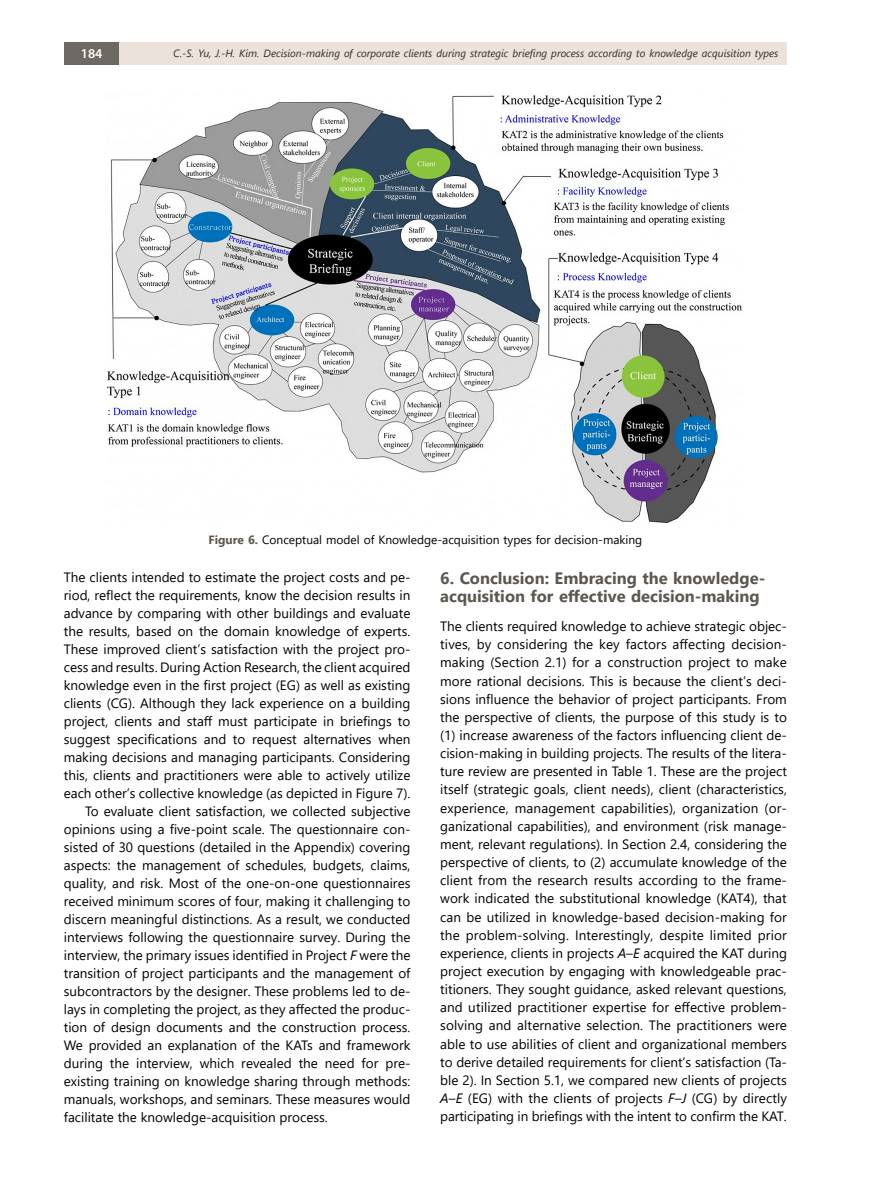
<style>
.page{position:relative;width:872px;height:1191px;background:#fff}
.page>*{position:absolute;margin:0;border:0;box-sizing:border-box;transform-origin:0 0}
._01{font:700 16.5px/18px "Segoe UI";color:#5c5750}
._00{font:13.5px/18px "Segoe UI";color:#000;text-align:justify}
.t1{font:600 13.5px "Myriad Pro";color:#fff}
.Figure{font:12px "Segoe UI";color:#000}
.t2{font:italic 10.5px "Segoe UI";color:#302d25}
.s1{font-weight:700;color:#5c5750}
.s2{font-style:italic}
</style>
<div class="page">
<div style="left:64px;top:43px;width:55px;height:22px;background:#6d6861"></div>
<div style="left:119px;top:43px;width:668px;height:22px;background:#ebe3db"></div>
<img style="left:107px;top:95px;width:635px;height:428px">
<p class="t1" style="left:81px;top:45px;width:23px">184</p>
<p class="t2" style="left:173px;top:43px;width:606px">C.-S. Yu, J.-H. Kim. Decision-making of corporate clients during strategic briefing process according to knowledge acquisition types</p>
<p class="Figure" style="left:208px;top:528px;width:435px"><span class="s1">Figure 6.</span> Conceptual model of Knowledge-acquisition types for decision-making</p>
<p class="_00" style="left:64px;top:567px;width:348px">The clients intended to estimate the project costs and pe&shy;riod, reflect the requirements, know the decision results in advance by comparing with other buildings and evaluate the results, based on the domain knowledge of experts.<br>These improved client’s satisfaction with the project pro&shy;cess and results. During Action Research, the client acquired knowledge even in the first project (EG) as well as existing clients (CG). Although they lack experience on a building project, clients and staff must participate in briefings to suggest specifications and to request alternatives when making decisions and managing participants. Considering this, clients and practitioners were able to actively utilize each other’s collective knowledge (as depicted in Figure 7).</p>
<p class="_00" style="left:64px;top:801px;width:348px;text-indent:21px">To evaluate client satisfaction, we collected subjective opinions using a five-point scale. The questionnaire con&shy;sisted of 30 questions (detailed in the Appendix) covering aspects: the management of schedules, budgets, claims, quality, and risk. Most of the one-on-one questionnaires received minimum scores of four, making it challenging to discern meaningful distinctions. As a result, we conducted interviews following the questionnaire survey. During the interview, the primary issues identified in Project <span class="s2">F</span> were the transition of project participants and the management of subcontractors by the designer. These problems led to de&shy;lays in completing the project, as they affected the produc&shy;tion of design documents and the construction process.<br>We provided an explanation of the KATs and framework during the interview, which revealed the need for pre&shy;existing training on knowledge sharing through methods: manuals, workshops, and seminars. These measures would facilitate the knowledge-acquisition process.</p>
<p class="_01" style="left:440px;top:568px;width:326px">6. Conclusion: Embracing the knowledge&shy;acquisition for effective decision-making</p>
<p class="_00" style="left:440px;top:616px;width:348px">The clients required knowledge to achieve strategic objec&shy;tives, by considering the key factors affecting decision&shy;making (Section 2.1) for a construction project to make more rational decisions. This is because the client’s deci&shy;sions influence the behavior of project participants. From the perspective of clients, the purpose of this study is to (1) increase awareness of the factors influencing client de&shy;cision-making in building projects. The results of the litera&shy;ture review are presented in Table 1. These are the project itself (strategic goals, client needs), client (characteristics, experience, management capabilities), organization (or&shy;ganizational capabilities), and environment (risk manage&shy;ment, relevant regulations). In Section 2.4, considering the perspective of clients, to (2) accumulate knowledge of the client from the research results according to the frame&shy;work indicated the substitutional knowledge (KAT4), that can be utilized in knowledge-based decision-making for the problem-solving. Interestingly, despite limited prior experience, clients in projects <span class="s2">A</span>–<span class="s2">E</span> acquired the KAT during project execution by engaging with knowledgeable prac&shy;titioners. They sought guidance, asked relevant questions, and utilized practitioner expertise for effective problem&shy;solving and alternative selection. The practitioners were able to use abilities of client and organizational members to derive detailed requirements for client’s satisfaction (Ta&shy;ble 2). In Section 5.1, we compared new clients of projects <span class="s2">A</span>–<span class="s2">E</span> (EG) with the clients of projects <span class="s2">F</span>–<span class="s2">J</span> (CG) by directly participating in briefings with the intent to confirm the KAT.</p>
</div>
